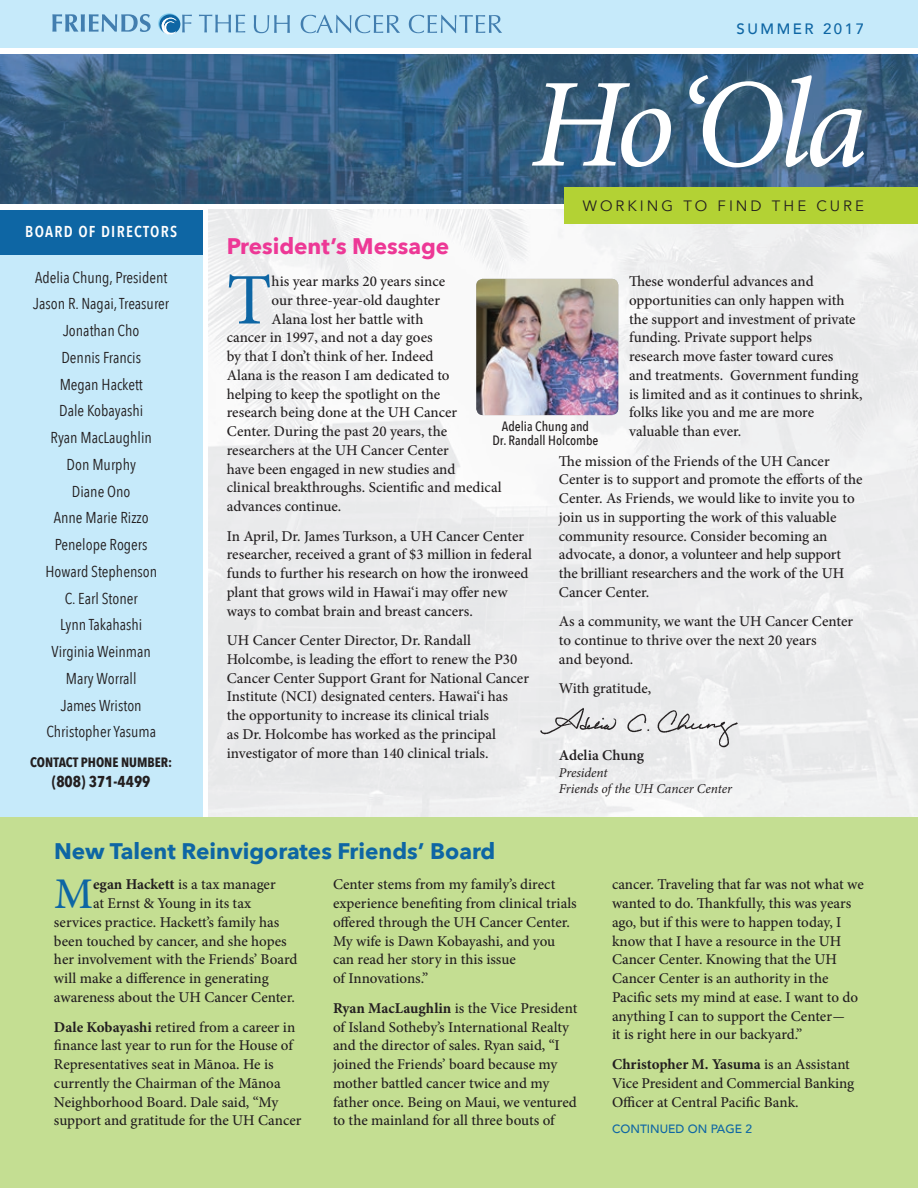
<style>
.page{position:relative;width:918px;height:1188px;background:#fff}
.page>*{position:absolute;margin:0;border:0;box-sizing:border-box;transform-origin:0 0}
.t1{font:72.75px "Minion Pro";color:#0e66a4}
.t2{font:500 43.8px "Minion Pro";color:#0e66a4}
.t3{font:700 22.5px "Avenir Next";color:#0e66a4}
.t4{font:700 22.5px "Avenir Next";color:#ed3896}
.t5{font:15.75px/26.7px "Avenir Next Condensed";color:#231f20;text-align:center}
.t6{font:600 15.75px "Avenir Next Condensed";letter-spacing:.08em;color:#fff}
.t7{font:700 15.75px "Avenir Next Condensed";color:#231f20}
.t8{font:500 15px/18.8px "Minion Pro";color:#231f20}
.t9{font:15px "Avenir";letter-spacing:.2em;color:#231f20}
.t10{font:600 15px "Minion Pro";color:#231f20}
.t11{font:500 15px "Avenir";letter-spacing:.17em;color:#0e66a4}
.t12{font:italic 13.5px/16.5px "Minion Pro";letter-spacing:-.005em;color:#231f20}
.t13{font:500 13.5px/13.5px "Avenir Next Condensed";color:#231f20;text-align:center}
.t14{font:700 13.5px "Avenir Next Condensed";color:#231f20}
.t15{font:500 12px "Avenir";color:#0e66a4}
.s1{font-weight:700}
</style>
<div class="page">
<img style="left:208px;top:210px;width:710px;height:607px">
<div style="left:0;top:227px;width:203px;height:609px;background:#c6eafa"></div>
<div style="left:0;top:817px;width:918px;height:371px;background:#c4de92"></div>
<img style="left:0;top:54px;width:918px;height:149px">
<svg style="left:532px;top:75px;width:332px;height:92px"></svg>
<div style="left:0;top:210px;width:203px;height:44px;background:#0e66a4"></div>
<div style="left:565px;top:188px;width:353px;height:36px;background:#b3d234"></div>
<img style="left:476px;top:279px;width:142px;height:136px">
<img style="left:532px;top:699px;width:212px;height:55px">
<div style="left:0;top:0;width:918px;height:48px;background:#c6eafa"></div>
<svg style="left:409px;top:15px;width:93px;height:18px"></svg>
<svg style="left:52px;top:14px;width:99px;height:18px"></svg>
<svg style="left:254px;top:15px;width:36px;height:18px"></svg>
<svg style="left:301px;top:15px;width:99px;height:18px"></svg>
<svg style="left:182px;top:15px;width:10px;height:17px"></svg>
<svg style="left:199px;top:15px;width:46px;height:17px"></svg>
<svg style="left:158px;top:13px;width:22px;height:21px"></svg>
<svg style="left:159px;top:14px;width:21px;height:20px"></svg>
<svg style="left:162px;top:18px;width:14px;height:17px"></svg>
<p class="t11" style="left:737px;top:15px;width:129px">SUMMER 2017</p>
<p class="t6" style="left:25px;top:218px;width:153px">BOARD OF DIRECTORS</p>
<p class="t5" style="left:33px;top:263px;width:137px">Adelia Chung, President<br>Jason R. Nagai, Treasurer<br>Jonathan Cho<br>Dennis Francis<br>Megan Hackett<br>Dale Kobayashi<br>Ryan MacLaughlin<br>Don Murphy<br>Diane Ono<br>Anne Marie Rizzo<br>Penelope Rogers<br>Howard Stephenson<br>C. Earl Stoner<br>Lynn Takahashi<br>Virginia Weinman<br>Mary Worrall<br>James Wriston<br>Christopher Yasuma</p>
<p class="t14" style="left:30px;top:754px;width:144px">CONTACT PHONE NUMBER:</p>
<p class="t7" style="left:52px;top:772px;width:100px">(808) 371-4499</p>
<h3 class="t4" style="left:227px;top:227px;width:224px">President’s Message</h3>
<p class="t9" style="left:583px;top:196px;width:283px">WORKING TO FIND THE CURE</p>
<h1 class="t1" style="left:227px;top:252px;width:46px">T</h1>
<p class="t8" style="left:272px;top:272px;width:175px">his year marks 20 years since</p>
<p class="t8" style="left:629px;top:272px;width:235px">These wonderful advances and opportunities can only happen with the support and investment of private funding. Private support helps research move faster toward cures<br>and treatments. Government funding is limited and as it continues to shrink, folks like you and me are more valuable than ever.</p>
<p class="t8" style="left:559px;top:451px;width:305px">The mission of the Friends of the UH Cancer Center is to support and promote the efforts of the Center. As Friends, we would like to invite you to join us in supporting the work of this valuable community resource. Consider becoming an advocate, a donor, a volunteer and help support the brilliant researchers and the work of the UH Cancer Center.</p>
<p class="t8" style="left:559px;top:612px;width:296px">As a community, we want the UH Cancer Center to continue to thrive over the next 20 years<br>and beyond.</p>
<p class="t8" style="left:559px;top:679px;width:94px">With gratitude,</p>
<p class="t8" style="left:272px;top:291px;width:170px">our three-year-old daughter</p>
<p class="t8" style="left:272px;top:309px;width:153px">Alana lost her battle with</p>
<p class="t8" style="left:227px;top:328px;width:207px">cancer in 1997, and not a day goes</p>
<p class="t8" style="left:227px;top:347px;width:208px">by that I don’t think of her. Indeed</p>
<p class="t8" style="left:227px;top:366px;width:224px">Alana is the reason I am dedicated to</p>
<p class="t8" style="left:227px;top:384px;width:215px">helping to keep the spotlight on the</p>
<p class="t8" style="left:227px;top:403px;width:232px">research being done at the UH Cancer</p>
<p class="t8" style="left:227px;top:422px;width:222px">Center. During the past 20 years, the</p>
<p class="t8" style="left:227px;top:441px;width:224px">researchers at the UH Cancer Center</p>
<p class="t8" style="left:227px;top:459px;width:230px">have been engaged in new studies and</p>
<p class="t8" style="left:227px;top:478px;width:276px">clinical breakthroughs. Scientific and medical</p>
<p class="t8" style="left:227px;top:497px;width:116px">advances continue.</p>
<p class="t8" style="left:227px;top:526px;width:307px">In April, Dr. James Turkson, a UH Cancer Center researcher, received a grant of $3 million in federal funds to further his research on how the ironweed plant that grows wild in Hawai‘i may offer new ways to combat brain and breast cancers.</p>
<p class="t8" style="left:227px;top:631px;width:304px">UH Cancer Center Director, Dr. Randall Holcombe, is leading the effort to renew the P30<br>Cancer Center Support Grant for National Cancer Institute (NCI) designated centers. Hawai‘i has the opportunity to increase its clinical trials<br>as Dr. Holcombe has worked as the principal investigator of more than 140 clinical trials.</p>
<p class="t13" style="left:492px;top:420px;width:108px">Adelia Chung and<br>Dr. Randall Holcombe</p>
<p class="t10" style="left:559px;top:745px;width:87px">Adelia Chung</p>
<p class="t12" style="left:559px;top:764px;width:175px">President<br>Friends of the UH Cancer Center</p>
<h3 class="t3" style="left:54px;top:831px;width:443px">New Talent Reinvigorates Friends’ Board</h3>
<h2 class="t2" style="left:54px;top:865px;width:41px">M</h2>
<p class="t8" style="left:93px;top:875px;width:184px"><span class="s1">egan Hackett</span> is a tax manager</p>
<p class="t8" style="left:93px;top:894px;width:160px">at Ernst &amp; Young in its tax</p>
<p class="t8" style="left:54px;top:913px;width:227px">services practice. Hackett’s family has</p>
<p class="t8" style="left:54px;top:932px;width:234px">been touched by cancer, and she hopes</p>
<p class="t8" style="left:54px;top:950px;width:245px">her involvement with the Friends’ Board</p>
<p class="t8" style="left:54px;top:969px;width:216px">will make a difference in generating</p>
<p class="t8" style="left:54px;top:988px;width:242px">awareness about the UH Cancer Center.</p>
<p class="t8" style="left:54px;top:1017px;width:249px"><span class="s1">Dale Kobayashi</span> retired from a career in finance last year to run for the House of Representatives seat in Mānoa. He is currently the Chairman of the Mānoa Neighborhood Board. Dale said, “My support and gratitude for the UH Cancer</p>
<p class="t8" style="left:333px;top:875px;width:245px">Center stems from my family’s direct experience benefiting from clinical trials offered through the UH Cancer Center.<br>My wife is Dawn Kobayashi, and you can read her story in this issue<br>of Innovations.”</p>
<p class="t8" style="left:333px;top:999px;width:246px"><span class="s1">Ryan MacLaughlin</span> is the Vice President of Island Sotheby’s International Realty and the director of sales. Ryan said, “I joined the Friends’ board because my mother battled cancer twice and my father once. Being on Maui, we ventured to the mainland for all three bouts of</p>
<p class="t8" style="left:612px;top:875px;width:253px">cancer. Traveling that far was not what we wanted to do. Thankfully, this was years ago, but if this were to happen today, I know that I have a resource in the UH Cancer Center. Knowing that the UH Cancer Center is an authority in the Pacific sets my mind at ease. I want to do anything I can to support the Center–<br>it is right here in our backyard.”</p>
<p class="t8" style="left:612px;top:1055px;width:244px"><span class="s1">Christopher M. Yasuma</span> is an Assistant<br>Vice President and Commercial Banking<br>Officer at Central Pacific Bank.</p>
<p class="t15" style="left:612px;top:1119px;width:141px">CONTINUED ON PAGE 2</p>
</div>
